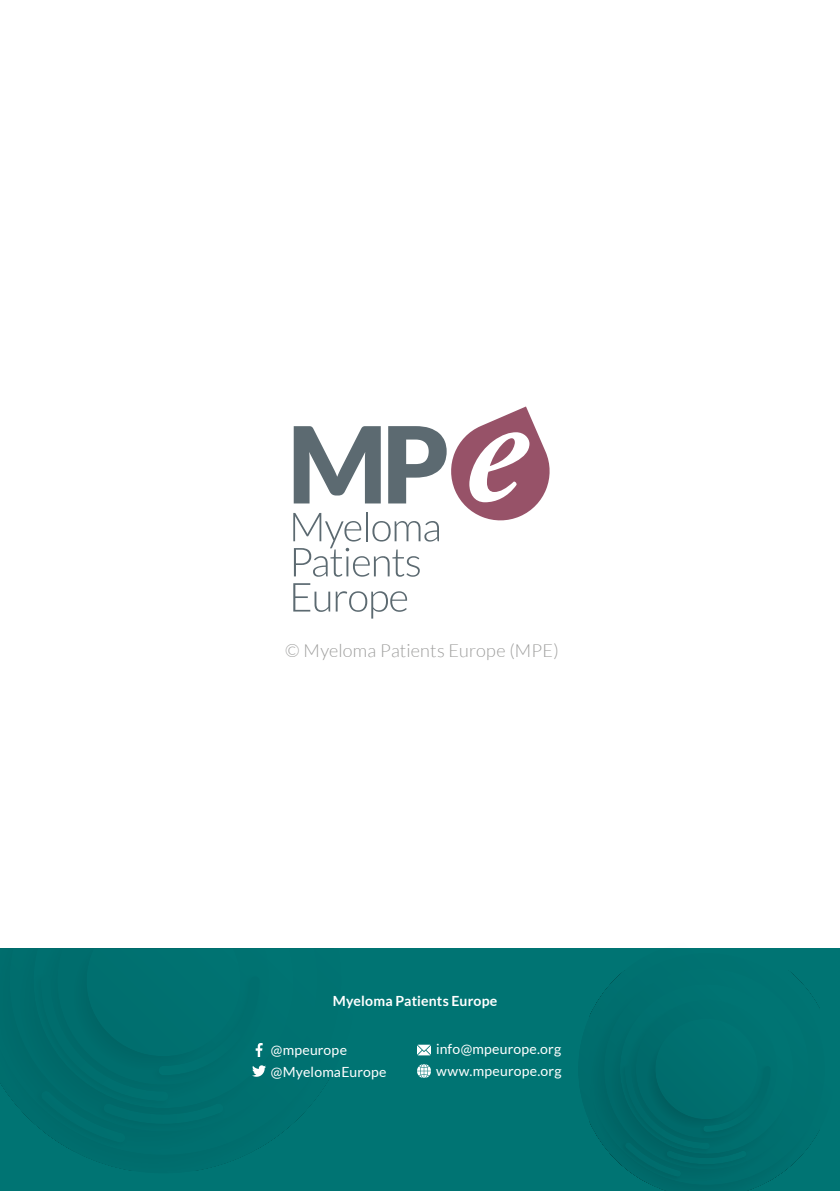
<style>
.page{position:relative;width:840px;height:1191px;background:#fff}
.page>*{position:absolute;margin:0;border:0;box-sizing:border-box;transform-origin:0 0}
.t1{font:300 18px "Lato";letter-spacing:.01em;color:#9d9d9c}
.t2{font:14px/22px "Lato";letter-spacing:.015em;color:#fff}
.t3{font:700 14px "Lato";letter-spacing:.01em;color:#fff}
</style>
<div class="page">
<div style="left:0;top:948px;width:839px;height:243px;background:#007473"></div>
<svg style="left:650px;top:1184px;width:113px;height:7px"></svg>
<svg style="left:590px;top:993px;width:186px;height:188px"></svg>
<svg style="left:603px;top:970px;width:205px;height:199px"></svg>
<svg style="left:609px;top:984px;width:183px;height:193px"></svg>
<svg style="left:34px;top:997px;width:6px;height:80px"></svg>
<svg style="left:40px;top:969px;width:229px;height:174px"></svg>
<svg style="left:293px;top:406px;width:257px;height:171px"></svg>
<svg style="left:293px;top:583px;width:114px;height:35px"></svg>
<img style="left:252px;top:1064px;width:14px;height:13px">
<img style="left:252px;top:1043px;width:14px;height:13px">
<svg style="left:417px;top:1064px;width:13px;height:13px"></svg>
<svg style="left:417px;top:1044px;width:13px;height:12px"></svg>
<p class="t1" style="left:285px;top:643px;width:275px">© Myeloma Patients Europe (MPE)</p>
<p class="t3" style="left:333px;top:995px;width:166px">Myeloma Patients Europe</p>
<p class="t2" style="left:271px;top:1039px;width:117px">@mpeurope @MyelomaEurope</p>
<p class="t2" style="left:436px;top:1038px;width:127px">info@mpeurope.org www.mpeurope.org</p>
</div>
